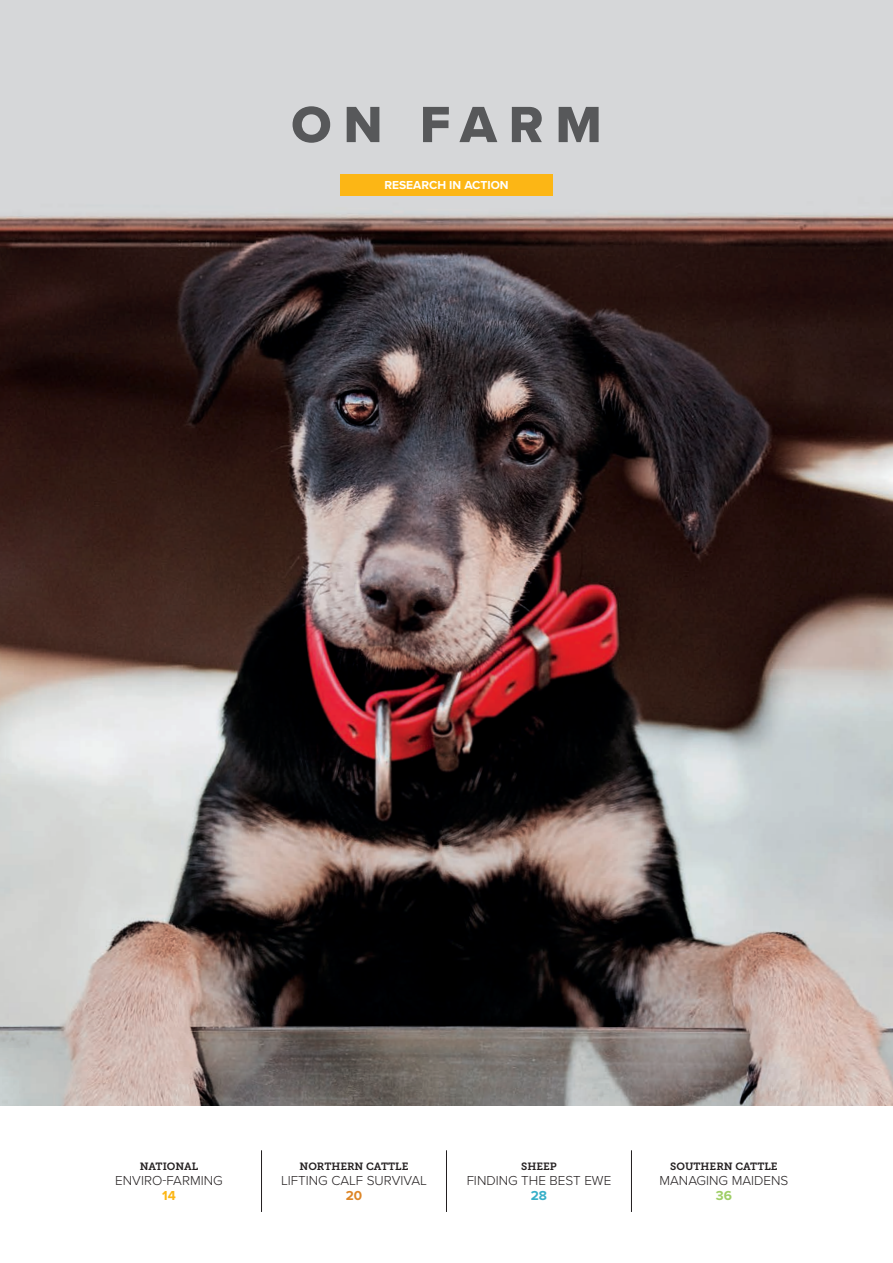
<style>
.page{position:relative;width:893px;height:1263px;background:#fff}
.page>*{position:absolute;margin:0;border:0;box-sizing:border-box;transform-origin:0 0}
.t1{font:300 13.5px "Proxima Nova";color:#231f20}
.t2{font:700 13.5px "Proxima Nova";color:#fcb615}
.t3{font:700 13.5px "Proxima Nova";color:#dd8627}
.t4{font:700 13.5px "Proxima Nova";color:#37afc8}
.t5{font:700 13.5px "Proxima Nova";color:#9fce66}
.t6{font:700 12px "Proxima Nova";color:#fff}
.t7{font:10.5px "Museo Slab 700";color:#231f20}
</style>
<div class="page">
<img style="left:0;top:0;width:893px;height:1106px">
<hr style="left:261px;top:1150px;width:1px;height:62px;background:#231f20">
<hr style="left:446px;top:1150px;width:1px;height:62px;background:#231f20">
<hr style="left:631px;top:1150px;width:1px;height:62px;background:#231f20">
<div style="left:340px;top:174px;width:213px;height:22px;background:#fcb615"></div>
<svg style="left:293px;top:106px;width:306px;height:37px;background:#a0a1a3"></svg>
<p class="t6" style="left:384px;top:178px;width:126px">RESEARCH IN ACTION</p>
<p class="t7" style="left:140px;top:1160px;width:60px">NATIONAL</p>
<p class="t1" style="left:115px;top:1172px;width:109px">ENVIRO-FARMING</p>
<p class="t2" style="left:162px;top:1187px;width:15px">14</p>
<p class="t7" style="left:300px;top:1160px;width:110px">NORTHERN CATTLE</p>
<p class="t1" style="left:281px;top:1172px;width:147px">LIFTING CALF SURVIVAL</p>
<p class="t3" style="left:346px;top:1187px;width:18px">20</p>
<p class="t7" style="left:521px;top:1160px;width:37px">SHEEP</p>
<p class="t1" style="left:467px;top:1172px;width:146px">FINDING THE BEST EWE</p>
<p class="t4" style="left:531px;top:1187px;width:18px">28</p>
<p class="t7" style="left:670px;top:1160px;width:109px">SOUTHERN CATTLE</p>
<p class="t1" style="left:659px;top:1172px;width:130px">MANAGING MAIDENS</p>
<p class="t5" style="left:716px;top:1187px;width:18px">36</p>
</div>
